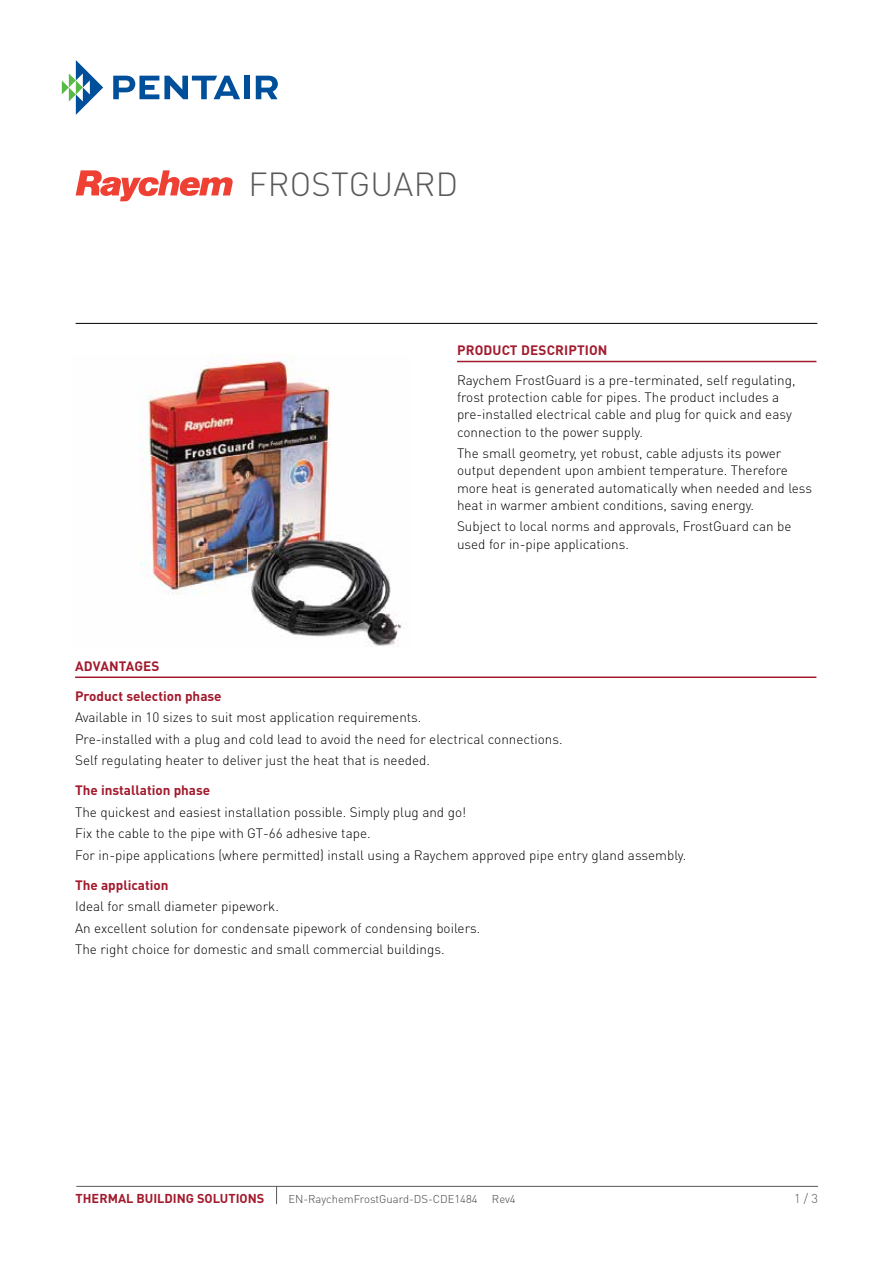
<style>
.page{position:relative;width:893px;height:1263px;background:#fff}
.page>*{position:absolute;margin:0;border:0;box-sizing:border-box;transform-origin:0 0}
.t1{font:300 33px "DIN Pro";letter-spacing:.01em;color:#58595b}
.t2{font:300 13.5px/17.2px "DIN Pro";color:#000}
.t3{font:700 13.5px "DIN Pro";letter-spacing:.01em;color:#a21a2d}
.t4{font:700 12.75px "DIN Pro";color:#a21a2d}
.t5{font:300 12.75px "DIN Pro";color:#58595b}
.t6{font:300 11.25px "DIN Pro";color:#414042}
</style>
<div class="page">
<svg style="left:76px;top:170px;width:157px;height:31px"></svg>
<svg style="left:62px;top:60px;width:41px;height:55px"></svg>
<svg style="left:113px;top:76px;width:127px;height:23px"></svg>
<div style="left:244px;top:76px;width:6px;height:23px;background:#004f9a"></div>
<svg style="left:256px;top:76px;width:22px;height:23px"></svg>
<hr style="left:76px;top:323px;width:741px;height:1px;background:#000">
<hr style="left:76px;top:1186px;width:742px;height:1px;background:#58595b">
<svg style="left:276px;top:1187px;width:1px;height:17px"></svg>
<hr style="left:457px;top:361px;width:359px;height:1px;background:#a21a2d">
<hr style="left:75px;top:676px;width:741px;height:2px;background:#a21a2d">
<img style="left:140px;top:354px;width:262px;height:293px">
<h1 class="t1" style="left:248px;top:161px;width:211px">FrostGuard</h1>
<p class="t3" style="left:457px;top:341px;width:152px">Product Description</p>
<p class="t2" style="left:457px;top:371px;width:340px">Raychem FrostGuard is a pre-terminated, self regulating, frost protection cable for pipes. The product includes a pre-installed electrical cable and plug for quick and easy connection to the power supply.</p>
<p class="t2" style="left:457px;top:444px;width:357px">The small geometry, yet robust, cable adjusts its power output dependent upon ambient temperature. Therefore more heat is generated automatically when needed and less heat in warmer ambient conditions, saving energy.</p>
<p class="t2" style="left:457px;top:517px;width:336px">Subject to local norms and approvals, FrostGuard can be used for in-pipe applications.</p>
<p class="t3" style="left:75px;top:656px;width:86px">Advantages</p>
<p class="t3" style="left:75px;top:686px;width:148px">Product selection phase</p>
<p class="t2" style="left:75px;top:706px;width:489px;line-height:21.5px">Available in 10 sizes to suit most application requirements.<br>Pre-installed with a plug and cold lead to avoid the need for electrical connections.<br>Self regulating heater to deliver just the heat that is needed.</p>
<p class="t3" style="left:75px;top:781px;width:137px">The installation phase</p>
<p class="t2" style="left:75px;top:800px;width:613px;line-height:21.5px">The quickest and easiest installation possible. Simply plug and go!<br>Fix the cable to the pipe with GT-66 adhesive tape.<br>For in-pipe applications (where permitted) install using a Raychem approved pipe entry gland assembly.</p>
<p class="t3" style="left:75px;top:875px;width:95px">The application</p>
<p class="t2" style="left:75px;top:895px;width:407px;line-height:21.5px">Ideal for small diameter pipework.<br>An excellent solution for condensate pipework of condensing boilers.<br>The right choice for domestic and small commercial buildings.</p>
<p class="t4" style="left:76px;top:1190px;width:190px">THERMAL BUILDING SOLUTIONS</p>
<p class="t6" style="left:288px;top:1191px;width:191px">EN-RaychemFrostGuard-DS-CDE1484</p>
<p class="t6" style="left:492px;top:1191px;width:25px">Rev4</p>
<p class="t5" style="left:794px;top:1190px;width:25px">1 / 3</p>
</div>
